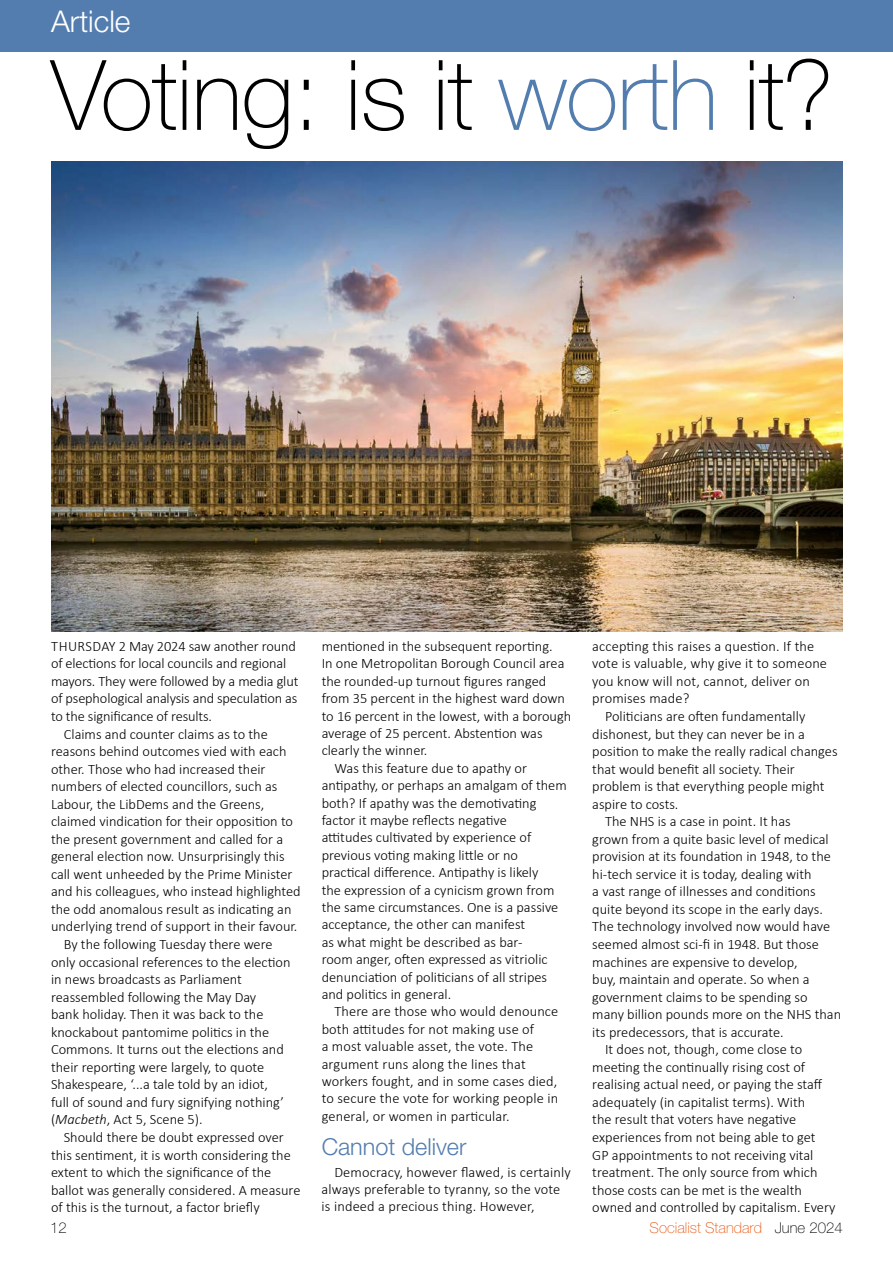
<style>
.page{position:relative;width:893px;height:1263px;background:#fff}
.page>*{position:absolute;margin:0;border:0;box-sizing:border-box;transform-origin:0 0}
.t1{font:100 97.5px "Helvetica Neue LT Std";letter-spacing:-.01em;color:#000}
.t2{font:300 30px "Helvetica Neue LT Std";color:#fff}
.t3{font:300 23.4px "Helvetica Neue LT Std";color:#537daf}
.t4{font:100 15px "Helvetica Neue LT Std";color:#ea5712}
.t5{font:100 15px "Helvetica Neue LT Std";color:#000}
.t6{font:300 14.4px/17.4px "Calibri";color:#000}
.s1{color:#537daf}
.s2{font-style:italic}
.s3{color:#000}
</style>
<div class="page">
<div style="left:0;top:0;width:893px;height:51px;background:#537daf"></div>
<img style="left:52px;top:162px;width:791px;height:469px">
<h2 class="t2" style="left:51px;top:3px;width:81px">Article</h2>
<h1 class="t1" style="left:51px;top:39px;width:784px">Voting: is it <span class="s1">worth</span> it?</h1>
<p class="t6" style="left:51px;top:637px;width:246px">THURSDAY 2 May 2024 saw another round</p>
<p class="t6" style="left:51px;top:655px;width:237px">of elections for local councils and regional</p>
<p class="t6" style="left:51px;top:672px;width:249px">mayors. They were followed by a media glut</p>
<p class="t6" style="left:51px;top:690px;width:248px">of psephological analysis and speculation as</p>
<p class="t6" style="left:51px;top:707px;width:163px">to the significance of results.</p>
<p class="t6" style="left:64px;top:725px;width:206px">Claims and counter claims as to the</p>
<p class="t6" style="left:51px;top:742px;width:237px">reasons behind outcomes vied with each</p>
<p class="t6" style="left:51px;top:760px;width:216px">other. Those who had increased their</p>
<p class="t6" style="left:51px;top:777px;width:228px">numbers of elected councillors, such as</p>
<p class="t6" style="left:51px;top:795px;width:215px">Labour, the LibDems and the Greens,</p>
<p class="t6" style="left:51px;top:812px;width:244px">claimed vindication for their opposition to</p>
<p class="t6" style="left:51px;top:830px;width:234px">the present government and called for a</p>
<p class="t6" style="left:51px;top:848px;width:235px">general election now. Unsurprisingly this</p>
<p class="t6" style="left:51px;top:865px;width:243px">call went unheeded by the Prime Minister</p>
<p class="t6" style="left:51px;top:883px;width:251px">and his colleagues, who instead highlighted</p>
<p class="t6" style="left:51px;top:900px;width:242px">the odd anomalous result as indicating an</p>
<p class="t6" style="left:51px;top:918px;width:248px">underlying trend of support in their favour.</p>
<p class="t6" style="left:64px;top:935px;width:210px">By the following Tuesday there were</p>
<p class="t6" style="left:51px;top:953px;width:241px">only occasional references to the election</p>
<p class="t6" style="left:51px;top:970px;width:192px">in news broadcasts as Parliament</p>
<p class="t6" style="left:51px;top:988px;width:207px">reassembled following the May Day</p>
<p class="t6" style="left:51px;top:1005px;width:214px">bank holiday. Then it was back to the</p>
<p class="t6" style="left:51px;top:1023px;width:220px">knockabout pantomime politics in the</p>
<p class="t6" style="left:51px;top:1041px;width:234px">Commons. It turns out the elections and</p>
<p class="t6" style="left:51px;top:1058px;width:215px">their reporting were largely, to quote</p>
<p class="t6" style="left:51px;top:1076px;width:219px">Shakespeare, ‘...a tale told by an idiot,</p>
<p class="t6" style="left:51px;top:1093px;width:235px">full of sound and fury signifying nothing’</p>
<p class="t6" style="left:51px;top:1111px;width:153px">(<span class="s2">Macbeth</span>, Act 5, Scene 5).</p>
<p class="t6" style="left:64px;top:1128px;width:222px">Should there be doubt expressed over</p>
<p class="t6" style="left:51px;top:1146px;width:241px">this sentiment, it is worth considering the</p>
<p class="t6" style="left:51px;top:1163px;width:222px">extent to which the significance of the</p>
<p class="t6" style="left:51px;top:1181px;width:251px">ballot was generally considered. A measure</p>
<p class="t6" style="left:51px;top:1198px;width:210px">of this is the turnout, a factor briefly</p>
<p class="t6" style="left:322px;top:637px;width:232px">mentioned in the subsequent reporting.</p>
<p class="t6" style="left:322px;top:655px;width:244px">In one Metropolitan Borough Council area</p>
<p class="t6" style="left:322px;top:672px;width:226px">the rounded-up turnout figures ranged</p>
<p class="t6" style="left:322px;top:689px;width:245px">from 35 percent in the highest ward down</p>
<p class="t6" style="left:322px;top:707px;width:251px">to 16 percent in the lowest, with a borough</p>
<p class="t6" style="left:322px;top:724px;width:222px">average of 25 percent. Abstention was</p>
<p class="t6" style="left:322px;top:742px;width:107px">clearly the winner.</p>
<p class="t6" style="left:334px;top:759px;width:194px">Was this feature due to apathy or</p>
<p class="t6" style="left:322px;top:776px;width:247px">antipathy, or perhaps an amalgam of them</p>
<p class="t6" style="left:322px;top:794px;width:216px">both? If apathy was the demotivating</p>
<p class="t6" style="left:322px;top:811px;width:187px">factor it maybe reflects negative</p>
<p class="t6" style="left:322px;top:829px;width:211px">attitudes cultivated by experience of</p>
<p class="t6" style="left:322px;top:846px;width:198px">previous voting making little or no</p>
<p class="t6" style="left:322px;top:863px;width:218px">practical difference. Antipathy is likely</p>
<p class="t6" style="left:322px;top:881px;width:234px">the expression of a cynicism grown from</p>
<p class="t6" style="left:322px;top:898px;width:238px">the same circumstances. One is a passive</p>
<p class="t6" style="left:322px;top:916px;width:205px">acceptance, the other can manifest</p>
<p class="t6" style="left:322px;top:933px;width:202px">as what might be described as bar-</p>
<p class="t6" style="left:322px;top:950px;width:227px">room anger, often expressed as vitriolic</p>
<p class="t6" style="left:322px;top:968px;width:227px">denunciation of politicians of all stripes</p>
<p class="t6" style="left:322px;top:985px;width:131px">and politics in general.</p>
<p class="t6" style="left:334px;top:1003px;width:225px">There are those who would denounce</p>
<p class="t6" style="left:322px;top:1020px;width:214px">both attitudes for not making use of</p>
<p class="t6" style="left:322px;top:1037px;width:213px">a most valuable asset, the vote. The</p>
<p class="t6" style="left:322px;top:1055px;width:206px">argument runs along the lines that</p>
<p class="t6" style="left:322px;top:1072px;width:237px">workers fought, and in some cases died,</p>
<p class="t6" style="left:322px;top:1090px;width:238px">to secure the vote for working people in</p>
<p class="t6" style="left:322px;top:1107px;width:189px">general, or women in particular.</p>
<h3 class="t3" style="left:322px;top:1132px;width:146px">Cannot deliver</h3>
<p class="t6" style="left:322px;top:1163px;width:251px;text-indent:13px">Democracy, however flawed, is certainly always preferable to tyranny, so the vote is indeed a precious thing. However,</p>
<p class="t6" style="left:592px;top:637px;width:224px">accepting this raises a question. If the</p>
<p class="t6" style="left:592px;top:655px;width:236px">vote is valuable, why give it to someone</p>
<p class="t6" style="left:592px;top:672px;width:219px">you know will not, cannot, deliver on</p>
<p class="t6" style="left:592px;top:690px;width:99px">promises made?</p>
<p class="t6" style="left:605px;top:707px;width:202px">Politicians are often fundamentally</p>
<p class="t6" style="left:592px;top:725px;width:214px">dishonest, but they can never be in a</p>
<p class="t6" style="left:592px;top:742px;width:247px">position to make the really radical changes</p>
<p class="t6" style="left:592px;top:760px;width:204px">that would benefit all society. Their</p>
<p class="t6" style="left:592px;top:777px;width:234px">problem is that everything people might</p>
<p class="t6" style="left:592px;top:795px;width:88px">aspire to costs.</p>
<p class="t6" style="left:605px;top:812px;width:187px">The NHS is a case in point. It has</p>
<p class="t6" style="left:592px;top:830px;width:238px">grown from a quite basic level of medical</p>
<p class="t6" style="left:592px;top:848px;width:240px">provision at its foundation in 1948, to the</p>
<p class="t6" style="left:592px;top:865px;width:221px">hi-tech service it is today, dealing with</p>
<p class="t6" style="left:592px;top:883px;width:225px">a vast range of illnesses and conditions</p>
<p class="t6" style="left:592px;top:900px;width:232px">quite beyond its scope in the early days.</p>
<p class="t6" style="left:592px;top:918px;width:239px">The technology involved now would have</p>
<p class="t6" style="left:592px;top:935px;width:228px">seemed almost sci-fi in 1948. But those</p>
<p class="t6" style="left:592px;top:953px;width:207px">machines are expensive to develop,</p>
<p class="t6" style="left:592px;top:970px;width:219px">buy, maintain and operate. So when a</p>
<p class="t6" style="left:592px;top:988px;width:217px">government claims to be spending so</p>
<p class="t6" style="left:592px;top:1005px;width:250px">many billion pounds more on the NHS than</p>
<p class="t6" style="left:592px;top:1023px;width:193px">its predecessors, that is accurate.</p>
<p class="t6" style="left:605px;top:1041px;width:199px">It does not, though, come close to</p>
<p class="t6" style="left:592px;top:1058px;width:214px">meeting the continually rising cost of</p>
<p class="t6" style="left:592px;top:1076px;width:231px">realising actual need, or paying the staff</p>
<p class="t6" style="left:592px;top:1093px;width:214px">adequately (in capitalist terms). With</p>
<p class="t6" style="left:592px;top:1111px;width:205px">the result that voters have negative</p>
<p class="t6" style="left:592px;top:1128px;width:225px">experiences from not being able to get</p>
<p class="t6" style="left:592px;top:1146px;width:223px">GP appointments to not receiving vital</p>
<p class="t6" style="left:592px;top:1163px;width:227px">treatment. The only source from which</p>
<p class="t6" style="left:592px;top:1181px;width:211px">those costs can be met is the wealth</p>
<p class="t6" style="left:592px;top:1198px;width:245px">owned and controlled by capitalism. Every</p>
<p class="t5" style="left:50px;top:1219px;width:18px">12</p>
<p class="t4" style="left:650px;top:1219px;width:195px">Socialist Standard <span class="s3">June 2024</span></p>
</div>
